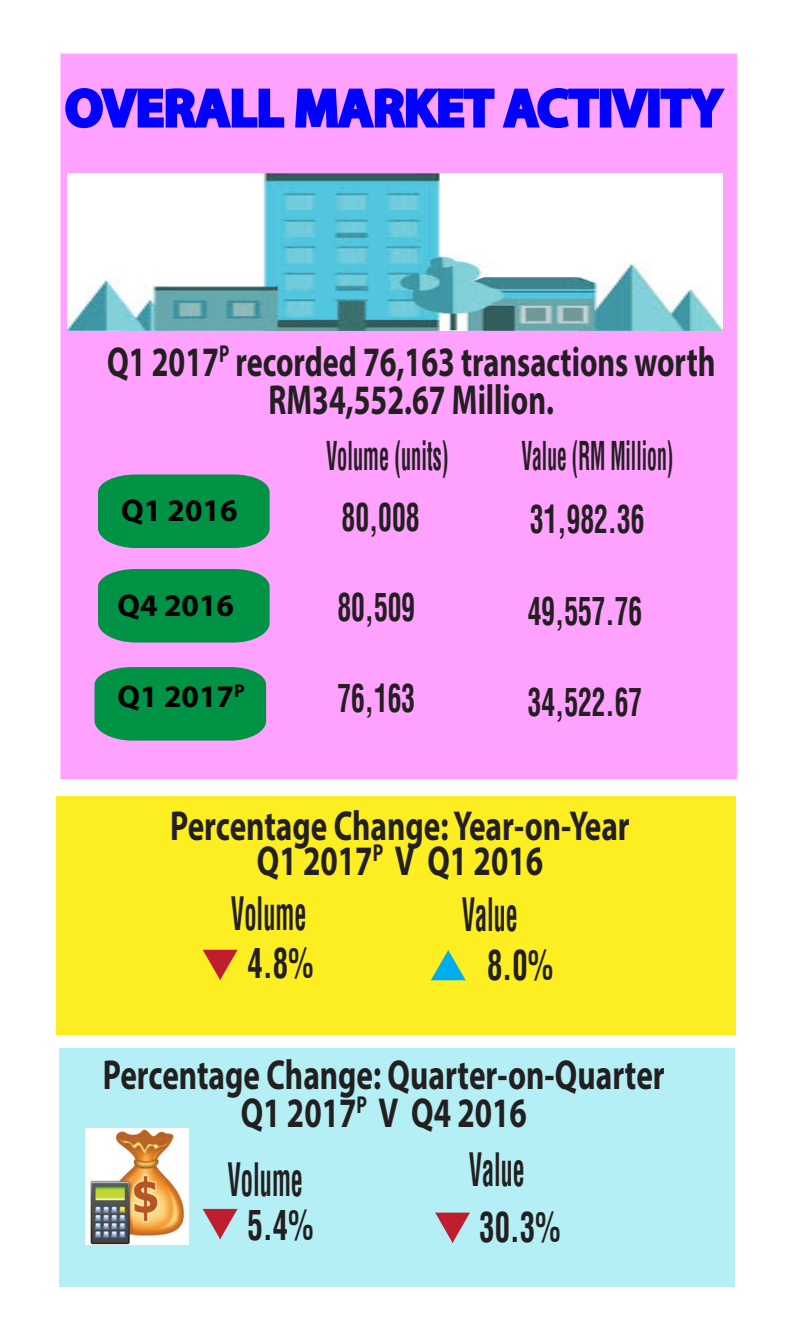
<style>
.page{position:relative;width:789px;height:1342px;background:#fff}
.page>*{position:absolute;margin:0;border:0;box-sizing:border-box;transform-origin:0 0}
.t1{font:700 52.5px "Myriad Pro";color:#00f}
.t2{font:700 condensed 44.8px "Helvetica";color:#231f20;scale:.54 1}
.t3{font:700 condensed 44.8px "Helvetica";color:#231f20;scale:.53 1}
.t4{font:700 42px/35px "Myriad Pro";color:#231f20;text-align:center;scale:.75 1}
.t5{font:700 42px/37.4px "Myriad Pro";color:#231f20;text-align:center;scale:.72 1}
.t6{font:700 condensed 40.95px "Helvetica";color:#231f20;scale:.75 1}
.t7{font:700 condensed 38.85px "Helvetica";color:#231f20;scale:.5 1}
.t8{font:700 condensed 38.85px "Helvetica";color:#231f20;scale:.52 1}
.t9{font:700 condensed 38.15px "Helvetica";color:#231f20;scale:.72 1}
.t10{font:700 condensed 35.7px "Helvetica";color:#231f20;scale:.54 1}
.t11{font:700 31.5px "Myriad Pro";color:#000}
.t12{font:700 18.2px "Myriad Pro";color:#000}
</style>
<div class="page">
<div style="left:56px;top:796px;width:679px;height:238px;background:#fcee21"></div>
<div style="left:59px;top:50px;width:681px;height:732px;background:#ffa1ff;border:4px solid #fff"></div>
<svg style="left:431px;top:950px;width:34px;height:30px"></svg>
<svg style="left:203px;top:949px;width:34px;height:31px"></svg>
<svg style="left:65px;top:88px;width:220px;height:41px"></svg>
<svg style="left:293px;top:50px;width:308px;height:78px"></svg>
<div style="left:600px;top:89px;width:11px;height:38px;border:4px solid #00f"></div>
<svg style="left:608px;top:88px;width:43px;height:40px"></svg>
<div style="left:648px;top:89px;width:11px;height:38px;border:4px solid #00f"></div>
<svg style="left:658px;top:88px;width:67px;height:40px"></svg>
<svg style="left:98px;top:474px;width:172px;height:74px;background:#0e924f"></svg>
<img style="left:67px;top:173px;width:655px;height:157px">
<div style="left:98px;top:569px;width:172px;height:73px;background:#009245"></div>
<div style="left:60px;top:1048px;width:675px;height:238px;background:#b3eff4"></div>
<svg style="left:203px;top:1208px;width:34px;height:31px"></svg>
<svg style="left:435px;top:1212px;width:35px;height:30px"></svg>
<div style="left:94px;top:667px;width:172px;height:73px;background:#009245"></div>
<img style="left:85px;top:1128px;width:104px;height:116px">
<p class="t1" style="left:65px;top:74px;width:658px">OVERALL MARKET ACTIVITY</p>
<p class="t5" style="left:107px;top:342px;width:846px">Q1 2017<sup>P</sup> recorded 76,163 transactions worth<br>RM34,552.67 Million.</p>
<p class="t8" style="left:326px;top:430px;width:237px">Volume (units)</p>
<p class="t9" style="left:341px;top:491px;width:110px">80,008</p>
<p class="t7" style="left:521px;top:430px;width:305px">Value (RM Million)</p>
<p class="t11" style="left:121px;top:490px;width:118px">Q1 2016</p>
<p class="t9" style="left:530px;top:493px;width:160px">31,982.36</p>
<p class="t11" style="left:118px;top:585px;width:118px">Q4 2016</p>
<p class="t9" style="left:337px;top:582px;width:110px">80,509</p>
<p class="t9" style="left:527px;top:585px;width:160px">49,557.76</p>
<p class="t11" style="left:118px;top:676px;width:118px">Q1 2017</p>
<p class="t9" style="left:337px;top:673px;width:110px">76,163</p>
<p class="t9" style="left:528px;top:676px;width:160px">34,522.67</p>
<p class="t12" style="left:234px;top:678px;width:12px">P</p>
<p class="t4" style="left:170px;top:806px;width:614px">Percentage Change: Year-on-Year<br>Q1 2017<sup>P</sup> V Q1 2016</p>
<p class="t2" style="left:231px;top:883px;width:142px">Volume</p>
<p class="t3" style="left:462px;top:884px;width:107px">Value</p>
<p class="t6" style="left:247px;top:935px;width:89px">4.8%</p>
<p class="t6" style="left:487px;top:937px;width:89px">8.0%</p>
<p class="t4" style="left:103px;top:1053px;width:750px;line-height:38.5px">Percentage Change: Quarter-on-Quarter<br>Q1 2017<sup>P</sup> V Q4 2016</p>
<p class="t2" style="left:227px;top:1149px;width:142px">Volume</p>
<p class="t3" style="left:469px;top:1140px;width:107px">Value</p>
<p class="t6" style="left:247px;top:1198px;width:89px">5.4%</p>
<p class="t6" style="left:479px;top:1200px;width:110px">30.3%</p>
<p class="t10" style="left:427px;top:1062px;width:112px">Volume</p>
</div>
